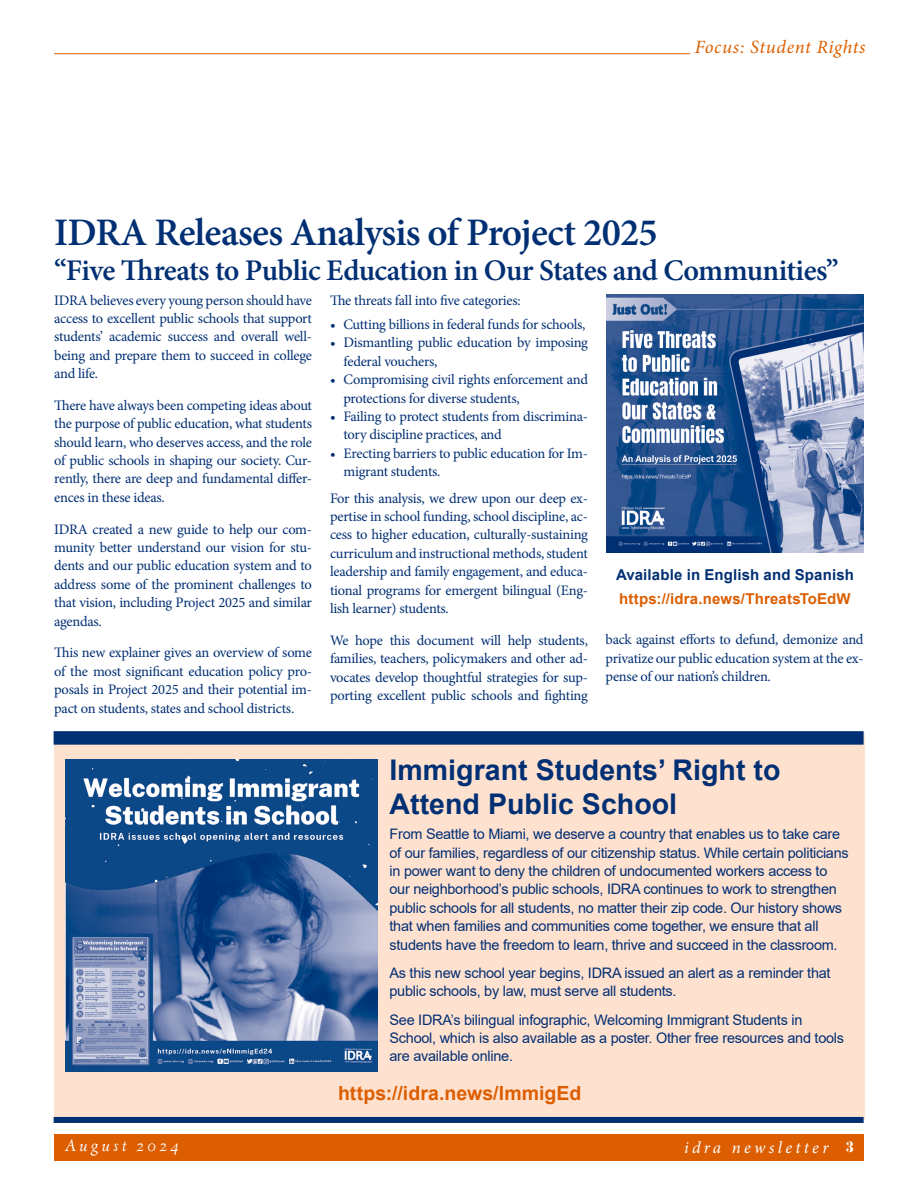
<style>
.page{position:relative;width:918px;height:1188px;background:#fff}
.page>*{position:absolute;margin:0;border:0;box-sizing:border-box;transform-origin:0 0}
.t1{font:600 39px "Minion Pro";letter-spacing:-.02em;color:#002f73}
.t2{font:600 30px "Minion Pro";letter-spacing:-.02em;color:#002f73}
.subhead{font:700 28.5px/34.2px "Arial";color:#002f73}
.body_text{font:700 19.5px "Arial";letter-spacing:.005em;color:#dc5e00}
.t3{font:italic 18.75px "Minion Pro";letter-spacing:.035em;color:#dc5e00}
.t4{font:italic 16.8px "Minion Pro";letter-spacing:.195em;color:#fff}
.t5{font:italic 16.8px "Eldorado Text";letter-spacing:.2em;color:#fff}
.body_text-2{font:700 15px "Arial";letter-spacing:.01em;color:#dc5e00}
.body_text-3{font:700 15px "Arial";letter-spacing:.01em;color:#002f73}
.Paragraph_Style_1{font:14.4px/18.3px "Minion Pro";letter-spacing:-.02em;color:#002f73;text-align:justify}
.Paragraph_Style_1-2{font:14.4px/18.3px "Arial";letter-spacing:-.02em;color:#002f73}
.s1{font-family:"Inflex MT Std";font-weight:700;font-style:normal;font-size:15px}
</style>
<div class="page">
<div style="left:54px;top:1134px;width:810px;height:27px;background:#dc5e00"></div>
<hr style="left:54px;top:53px;width:636px;height:1px;background:#dc5e00">
<img style="left:606px;top:295px;width:258px;height:257px">
<div style="left:55px;top:734px;width:810px;height:386px;background:#ffe1d0"></div>
<div style="left:54px;top:731px;width:810px;height:14px;background:#002f73"></div>
<div style="left:54px;top:1117px;width:810px;height:6px;background:#002f73"></div>
<img style="left:65px;top:759px;width:313px;height:313px">
<h3 class="t3" style="left:695px;top:34px;width:172px">Focus: Student Rights</h3>
<p class="t1" style="left:54px;top:205px;width:605px">IDRA Releases Analysis of Project 2025</p>
<p class="t2" style="left:54px;top:250px;width:786px">“Five Threats to Public Education in Our States and Communities”</p>
<p class="Paragraph_Style_1" style="left:330px;top:292px;width:192px">The threats fall into five categories:</p>
<p class="Paragraph_Style_1" style="left:330px;top:315px;width:257px">• Cutting billions in federal funds for schools,</p>
<p class="Paragraph_Style_1" style="left:344px;top:334px;width:246px;text-indent:-14px">• Dismantling public education by imposing federal vouchers,</p>
<p class="Paragraph_Style_1" style="left:344px;top:371px;width:246px;text-indent:-14px">• Compromising civil rights enforcement and protections for diverse students,</p>
<p class="Paragraph_Style_1" style="left:344px;top:407px;width:246px;text-indent:-14px">• Failing to protect students from discrimina&shy;tory discipline practices, and</p>
<p class="Paragraph_Style_1" style="left:344px;top:444px;width:246px;text-indent:-14px">• Erecting barriers to public education for Im&shy;migrant students.</p>
<p class="Paragraph_Style_1" style="left:330px;top:489px;width:260px">For this analysis, we drew upon our deep ex&shy;pertise in school funding, school discipline, ac&shy;cess to higher education, culturally-sustaining curriculum and instructional methods, student leadership and family engagement, and educa&shy;tional programs for emergent bilingual (Eng&shy;lish learner) students.</p>
<p class="Paragraph_Style_1" style="left:330px;top:631px;width:260px">We hope this document will help students, families, teachers, policymakers and other ad&shy;vocates develop thoughtful strategies for sup&shy;porting excellent public schools and fighting</p>
<p class="Paragraph_Style_1" style="left:606px;top:631px;width:260px">back against efforts to defund, demonize and privatize our public education system at the ex&shy;pense of our nation’s children.</p>
<p class="Paragraph_Style_1" style="left:54px;top:291px;width:259px">IDRA believes every young person should have access to excellent public schools that support students’ academic success and overall well&shy;being and prepare them to succeed in college and life.</p>
<p class="Paragraph_Style_1" style="left:54px;top:396px;width:259px">There have always been competing ideas about the purpose of public education, what students should learn, who deserves access, and the role of public schools in shaping our society. Cur&shy;rently, there are deep and fundamental differ&shy;ences in these ideas.</p>
<p class="Paragraph_Style_1" style="left:54px;top:520px;width:259px">IDRA created a new guide to help our com&shy;munity better understand our vision for stu&shy;dents and our public education system and to address some of the prominent challenges to that vision, including Project 2025 and similar agendas.</p>
<p class="Paragraph_Style_1" style="left:54px;top:644px;width:259px">This new explainer gives an overview of some of the most significant education policy pro&shy;posals in Project 2025 and their potential im&shy;pact on students, states and school districts.</p>
<p class="body_text-3" style="left:616px;top:564px;width:239px">Available in English and Spanish</p>
<p class="body_text-2" style="left:619px;top:589px;width:233px">https://idra.news/ThreatsToEdW</p>
<p class="subhead" style="left:390px;top:753px;width:393px">Immigrant Students’ Right to<br>Attend Public School</p>
<p class="Paragraph_Style_1-2" style="left:390px;top:825px;width:461px">From Seattle to Miami, we deserve a country that enables us to take care of our families, regardless of our citizenship status. While certain politicians in power want to deny the children of undocumented workers access to our neighborhood’s public schools, IDRA continues to work to strengthen public schools for all students, no matter their zip code. Our history shows that when families and communities come together, we ensure that all students have the freedom to learn, thrive and succeed in the classroom.</p>
<p class="Paragraph_Style_1-2" style="left:390px;top:964px;width:443px">As this new school year begins, IDRA issued an alert as a reminder that public schools, by law, must serve all students.</p>
<p class="Paragraph_Style_1-2" style="left:390px;top:1010px;width:456px">See IDRA’s bilingual infographic, Welcoming Immigrant Students in<br>School, which is also available as a poster. Other free resources and tools are available online.</p>
<p class="body_text" style="left:338px;top:1079px;width:245px">https://idra.news/ImmigEd</p>
<p class="t5" style="left:65px;top:1136px;width:115px">August 2024</p>
<p class="t4" style="left:684px;top:1136px;width:171px">idra newsletter <span class="s1">3</span></p>
</div>
